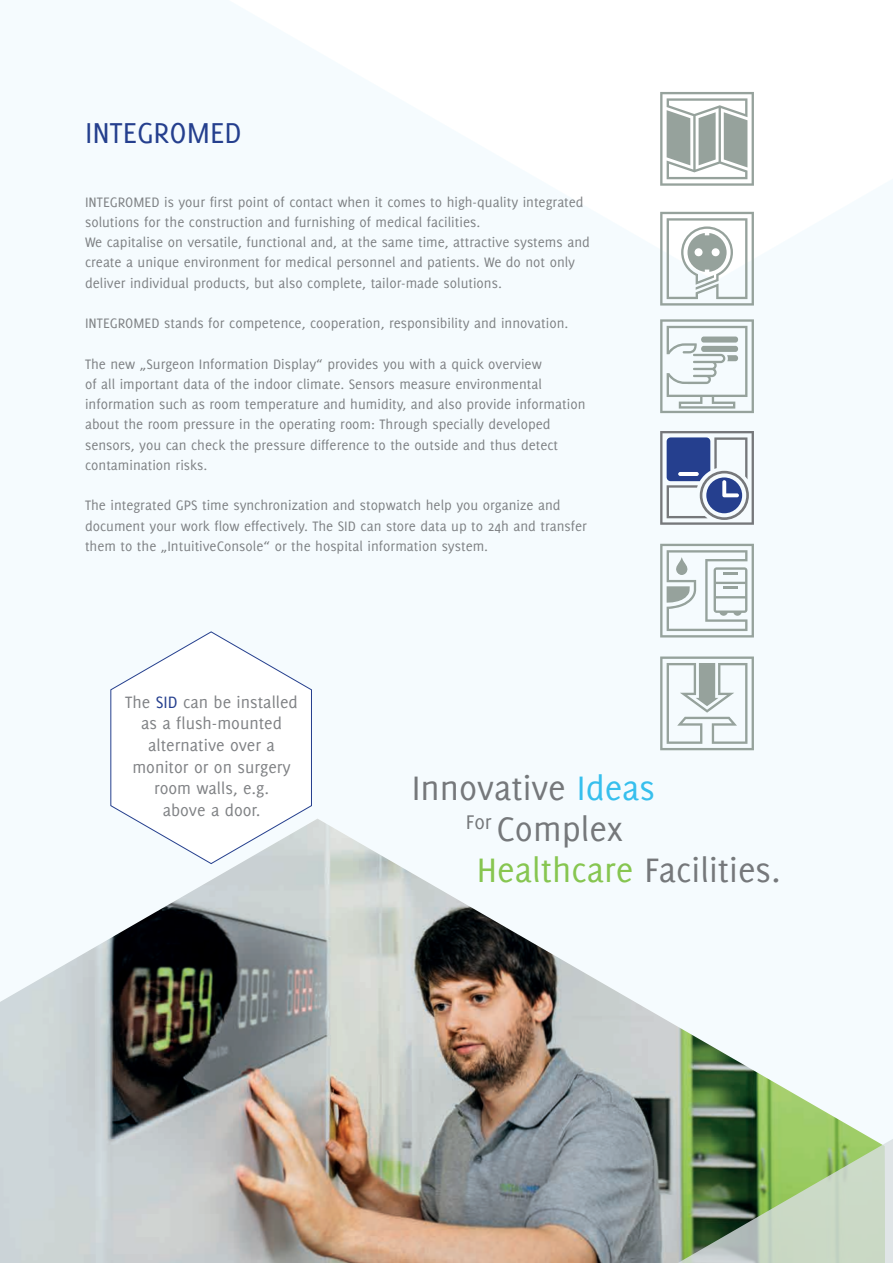
<style>
.page{position:relative;width:893px;height:1263px;background:#fff}
.page>*{position:absolute;margin:0;border:0;box-sizing:border-box;transform-origin:0 0}
.t1{font:37.2px "Delicious";color:#76787b}
.t2{font:31.5px "Delicious";color:#253f8e}
.t3{font:18px/21.6px "Delicious";color:#808285;text-align:center}
.t4{font:15px/20.2px "Delicious";color:#808285}
.s1{color:#253f8e}
.s2{color:#37bfed}
.s3{color:#87c650}
</style>
<div class="page">
<img style="left:0;top:819px;width:577px;height:444px">
<svg style="left:577px;top:968px;width:316px;height:295px"></svg>
<svg style="left:660px;top:431px;width:94px;height:94px"></svg>
<svg style="left:660px;top:92px;width:94px;height:94px"></svg>
<svg style="left:660px;top:212px;width:94px;height:94px"></svg>
<svg style="left:660px;top:319px;width:94px;height:94px"></svg>
<svg style="left:660px;top:544px;width:94px;height:93px"></svg>
<svg style="left:660px;top:656px;width:94px;height:94px"></svg>
<svg style="left:110px;top:631px;width:202px;height:233px"></svg>
<h2 class="t2" style="left:85px;top:115px;width:158px">INTEGROMED</h2>
<p class="t4" style="left:85px;top:191px;width:506px">INTEGROMED is your first point of contact when it comes to high-quality integrated solutions for the construction and furnishing of medical facilities.<br>We capitalise on versatile, functional and, at the same time, attractive systems and create a unique environment for medical personnel and patients. We do not only deliver individual products, but also complete, tailor-made solutions.</p>
<p class="t4" style="left:85px;top:313px;width:485px">INTEGROMED stands for competence, cooperation, responsibility and innovation.</p>
<p class="t4" style="left:85px;top:353px;width:502px">The new „Surgeon Information Display“ provides you with a quick overview<br>of all important data of the indoor climate. Sensors measure environmental information such as room temperature and humidity, and also provide information about the room pressure in the operating room: Through specially developed sensors, you can check the pressure difference to the outside and thus detect contamination risks.</p>
<p class="t4" style="left:85px;top:495px;width:503px">The integrated GPS time synchronization and stopwatch help you organize and document your work flow effectively. The SID can store data up to 24h and transfer them to the „IntuitiveConsole“ or the hospital information system.</p>
<p class="t3" style="left:125px;top:691px;width:174px">The <span class="s1">SID</span> can be installed as a flush-mounted alternative over a monitor or on surgery room walls, e.g.<br>above a door.</p>
<h1 class="t1" style="left:412px;top:767px;width:245px">Innovative <span class="s2">Ideas</span></h1>
<h1 class="t1" style="left:466px;top:808px;width:159px"><sup>For</sup> Complex</h1>
<h1 class="t1" style="left:477px;top:849px;width:305px"><span class="s3">Healthcare</span> Facilities.</h1>
</div>
